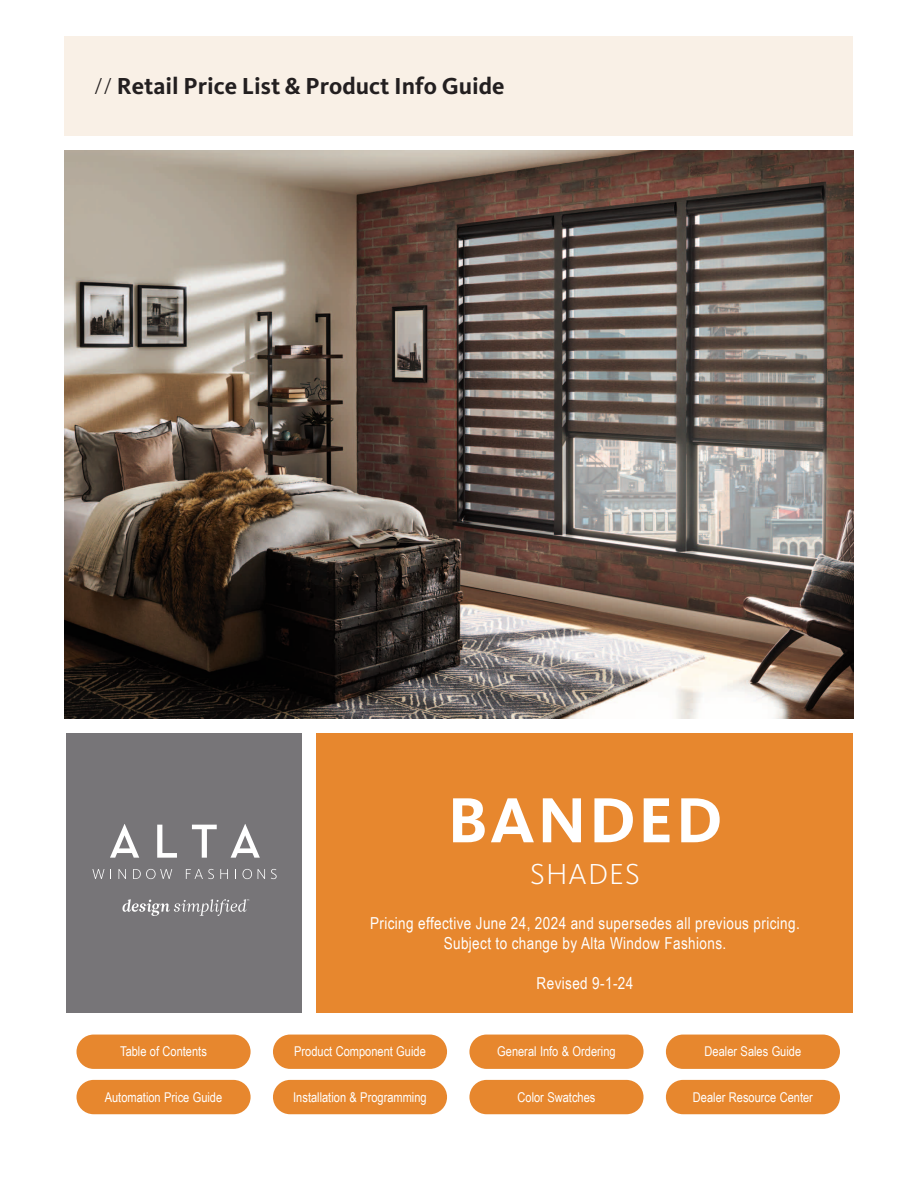
<style>
.page{position:relative;width:918px;height:1188px;background:#fff}
.page>*{position:absolute;margin:0;border:0;box-sizing:border-box;transform-origin:0 0}
.t1{font:700 66px "Kievit OT";letter-spacing:.04em;color:#fff}
.t2{font:300 30px "Kievit OT";letter-spacing:.04em;color:#fff}
.t3{font:700 24px "Kievit OT";color:#231f20}
.t4{font:16.5px/19.8px "Arial Narrow";letter-spacing:.025em;color:#fff;text-align:center}
.t5{font:13.5px "Arial Narrow";color:#fff}
.s1{font-weight:300}
</style>
<div class="page">
<div style="left:65px;top:36px;width:788px;height:99px;background:#f9f0e6"></div>
<div style="left:317px;top:733px;width:536px;height:279px;background:#e7872e"></div>
<img style="left:65px;top:151px;width:788px;height:567px">
<div style="left:66px;top:733px;width:236px;height:279px;background:#777578"></div>
<svg style="left:110px;top:824px;width:29px;height:34px"></svg>
<svg style="left:157px;top:825px;width:20px;height:33px"></svg>
<svg style="left:192px;top:825px;width:25px;height:33px"></svg>
<svg style="left:231px;top:824px;width:29px;height:34px"></svg>
<svg style="left:92px;top:869px;width:12px;height:10px"></svg>
<svg style="left:119px;top:869px;width:7px;height:10px"></svg>
<svg style="left:133px;top:869px;width:39px;height:10px"></svg>
<svg style="left:186px;top:869px;width:28px;height:10px"></svg>
<svg style="left:220px;top:869px;width:8px;height:10px"></svg>
<svg style="left:243px;top:869px;width:9px;height:10px"></svg>
<svg style="left:258px;top:869px;width:7px;height:10px"></svg>
<svg style="left:271px;top:869px;width:6px;height:10px"></svg>
<svg style="left:122px;top:899px;width:127px;height:17px"></svg>
<div style="left:76px;top:1080px;width:175px;height:34px;background:#e7872e;border-radius:17px"></div>
<div style="left:76px;top:1035px;width:175px;height:34px;background:#e7872e;border-radius:17px"></div>
<div style="left:273px;top:1035px;width:174px;height:34px;background:#e7872e;border-radius:17px"></div>
<div style="left:273px;top:1080px;width:174px;height:34px;background:#e7872e;border-radius:17px"></div>
<div style="left:666px;top:1080px;width:174px;height:34px;background:#e7872e;border-radius:17px"></div>
<div style="left:469px;top:1080px;width:175px;height:34px;background:#e7872e;border-radius:17px"></div>
<div style="left:469px;top:1035px;width:175px;height:34px;background:#e7872e;border-radius:17px"></div>
<div style="left:666px;top:1035px;width:174px;height:34px;background:#e7872e;border-radius:17px"></div>
<p class="t3" style="left:94px;top:72px;width:412px"><span class="s1">//</span> Retail Price List &amp; Product Info Guide</p>
<p class="t1" style="left:448px;top:781px;width:276px">BANDED</p>
<p class="t2" style="left:530px;top:856px;width:111px">SHADES</p>
<p class="t4" style="left:370px;top:913px;width:431px">Pricing effective June 24, 2024 and supersedes all previous pricing.<br>Subject to change by Alta Window Fashions.</p>
<p class="t4" style="left:537px;top:973px;width:98px">Revised 9-1-24</p>
<p class="t5" style="left:497px;top:1044px;width:120px">General Info &amp; Ordering</p>
<p class="t5" style="left:705px;top:1044px;width:98px">Dealer Sales Guide</p>
<p class="t5" style="left:120px;top:1044px;width:88px">Table of Contents</p>
<p class="t5" style="left:294px;top:1044px;width:133px">Product Component Guide</p>
<p class="t5" style="left:293px;top:1089px;width:135px">Installation &amp; Programming</p>
<p class="t5" style="left:518px;top:1089px;width:79px">Color Swatches</p>
<p class="t5" style="left:693px;top:1089px;width:121px">Dealer Resource Center</p>
<p class="t5" style="left:105px;top:1089px;width:119px">Automation Price Guide</p>
</div>
